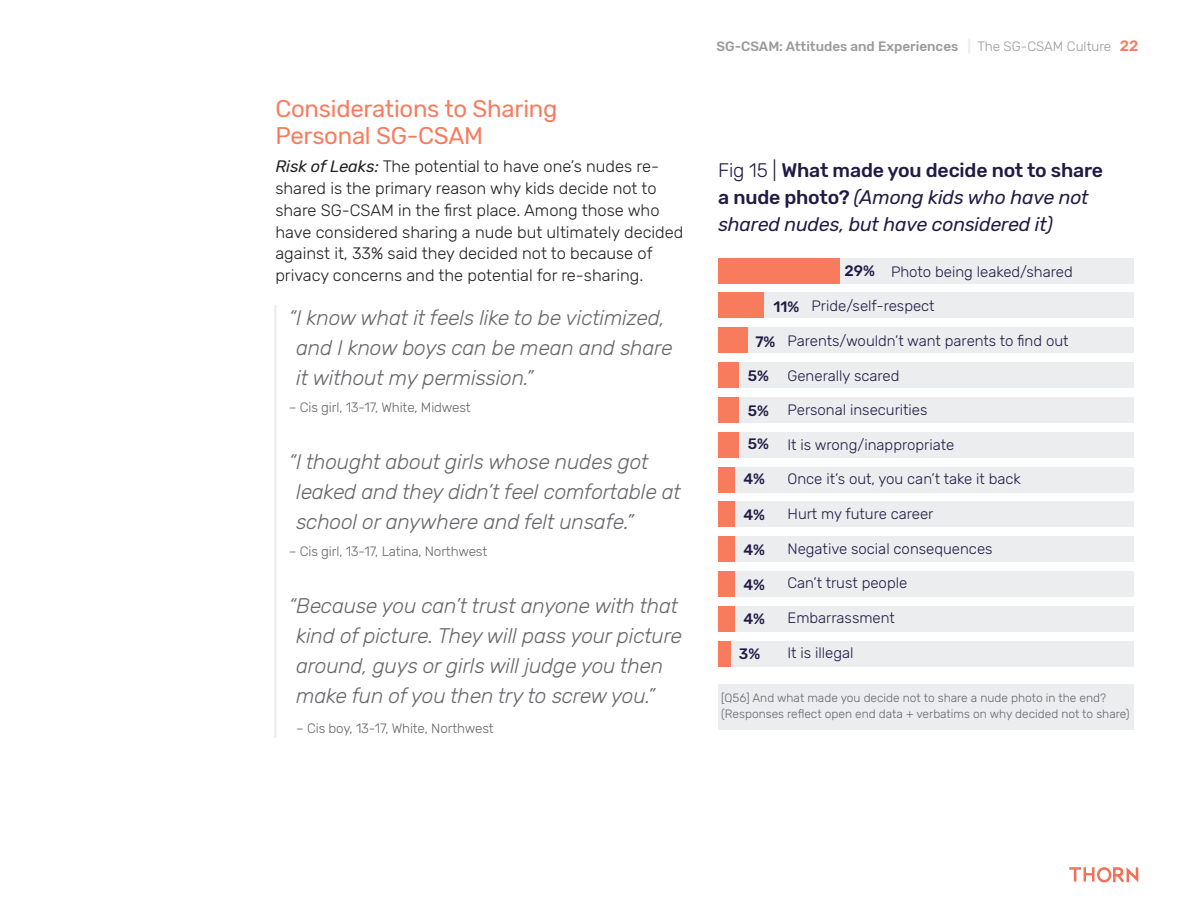
<style>
.page{position:relative;width:1188px;height:918px;background:#fff}
.page>*{position:absolute;margin:0;border:0;box-sizing:border-box;transform-origin:0 0}
.H3___Subheaders_SPAN{font:24px/27px "Rubik";letter-spacing:-.01em;color:#f87b5e}
.t1{font:italic 300 21px/30px "Rubik";letter-spacing:-.01em;color:#66666c}
.H4__no_stroke{font:italic 19.5px/27px "Rubik";letter-spacing:-.01em;color:#221a45}
.Body{font:300 16.5px/21.8px "Rubik";color:#231f20}
.t2{font:500 15.15px/33.2px "Rubik";color:#221a45}
.STAT___Small_copy{font:300 15px "Rubik";color:#221a45}
.t3{font:300 13.5px "Rubik";letter-spacing:-.01em;color:#66666c}
.t4{font:500 13.5px "Rubik";color:#99999d}
.footnote__at_bottom{font:300 12px/16.5px "Rubik";color:#66666c}
.s1{font-weight:400;font-style:italic}
.s2{font-weight:700;color:#ecedef}
.s3{font-weight:300}
.s4{font-size:15px;color:#f87b5e}
.s5{font-weight:300;font-style:normal}
.s6{font-weight:500;font-style:normal}
</style>
<div class="page">
<svg style="left:1069px;top:867px;width:69px;height:15px"></svg>
<hr style="left:274px;top:305px;width:3px;height:433px;background:#ecedef">
<div style="left:839px;top:258px;width:295px;height:25px;background:#ecedef"></div>
<div style="left:764px;top:293px;width:370px;height:25px;background:#ecedef"></div>
<div style="left:747px;top:328px;width:387px;height:25px;background:#ecedef"></div>
<div style="left:739px;top:363px;width:395px;height:25px;background:#ecedef"></div>
<div style="left:739px;top:397px;width:395px;height:26px;background:#ecedef"></div>
<div style="left:739px;top:432px;width:395px;height:25px;background:#ecedef"></div>
<div style="left:735px;top:467px;width:399px;height:25px;background:#ecedef"></div>
<div style="left:735px;top:502px;width:399px;height:25px;background:#ecedef"></div>
<div style="left:735px;top:537px;width:399px;height:25px;background:#ecedef"></div>
<div style="left:735px;top:572px;width:399px;height:25px;background:#ecedef"></div>
<div style="left:735px;top:606px;width:399px;height:26px;background:#ecedef"></div>
<div style="left:731px;top:641px;width:403px;height:25px;background:#ecedef"></div>
<div style="left:718px;top:258px;width:121px;height:25px;background:#f87b5e"></div>
<div style="left:718px;top:293px;width:46px;height:25px;background:#f87b5e"></div>
<div style="left:718px;top:328px;width:29px;height:25px;background:#f87b5e"></div>
<div style="left:718px;top:363px;width:21px;height:25px;background:#f87b5e"></div>
<div style="left:718px;top:397px;width:21px;height:26px;background:#f87b5e"></div>
<div style="left:718px;top:432px;width:21px;height:25px;background:#f87b5e"></div>
<div style="left:718px;top:467px;width:17px;height:25px;background:#f87b5e"></div>
<div style="left:718px;top:502px;width:17px;height:25px;background:#f87b5e"></div>
<div style="left:718px;top:537px;width:17px;height:25px;background:#f87b5e"></div>
<div style="left:718px;top:572px;width:17px;height:25px;background:#f87b5e"></div>
<div style="left:718px;top:606px;width:17px;height:26px;background:#f87b5e"></div>
<div style="left:718px;top:641px;width:13px;height:25px;background:#f87b5e"></div>
<div style="left:718px;top:684px;width:416px;height:46px;background:#ecedef"></div>
<p class="H3___Subheaders_SPAN" style="left:275px;top:96px;width:283px">Considerations to Sharing<br>Personal SG-CSAM</p>
<p class="Body" style="left:275px;top:156px;width:409px"><span class="s1">Risk of Leaks:</span> The potential to have one’s nudes re&shy;shared is the primary reason why kids decide not to share SG-CSAM in the first place. Among those who have considered sharing a nude but ultimately decided against it, 33% said they decided not to because of privacy concerns and the potential for re-sharing.</p>
<p class="t1" style="left:296px;top:303px;width:378px;text-indent:-7px">“I know what it feels like to be victimized, and I know boys can be mean and share it without my permission.”</p>
<p class="t3" style="left:289px;top:399px;width:183px">– Cis girl, 13-17, White, Midwest</p>
<p class="t1" style="left:296px;top:447px;width:386px;text-indent:-7px">“I thought about girls whose nudes got leaked and they didn’t feel comfortable at school or anywhere and felt unsafe.”</p>
<p class="t3" style="left:289px;top:544px;width:200px">– Cis girl, 13-17, Latina, Northwest</p>
<p class="t1" style="left:296px;top:591px;width:387px;text-indent:-7px">“Because you can’t trust anyone with that kind of picture. They will pass your picture around, guys or girls will judge you then make fun of you then try to screw you.”</p>
<p class="t3" style="left:296px;top:721px;width:199px">– Cis boy, 13-17, White, Northwest</p>
<p class="t4" style="left:717px;top:38px;width:423px">SG-CSAM: Attitudes and Experiences <span class="s2">|</span> <span class="s3">The SG-CSAM Culture</span> <span class="s4">22</span></p>
<p class="H4__no_stroke" style="left:718px;top:158px;width:387px"><span class="s5">Fig 15 |</span> <span class="s6">What made you decide not to share a nude photo?</span> (Among kids who have not shared nudes, but have considered it)</p>
<p class="STAT___Small_copy" style="left:891px;top:263px;width:183px">Photo being leaked/shared</p>
<p class="STAT___Small_copy" style="left:812px;top:298px;width:125px">Pride/self-respect</p>
<p class="STAT___Small_copy" style="left:788px;top:332px;width:283px">Parents/wouldn’t want parents to find out</p>
<p class="STAT___Small_copy" style="left:788px;top:367px;width:113px">Generally scared</p>
<p class="STAT___Small_copy" style="left:788px;top:402px;width:142px">Personal insecurities</p>
<p class="STAT___Small_copy" style="left:788px;top:436px;width:168px">It is wrong/inappropriate</p>
<p class="STAT___Small_copy" style="left:788px;top:471px;width:235px">Once it’s out, you can’t take it back</p>
<p class="STAT___Small_copy" style="left:788px;top:506px;width:147px">Hurt my future career</p>
<p class="STAT___Small_copy" style="left:788px;top:540px;width:207px">Negative social consequences</p>
<p class="STAT___Small_copy" style="left:788px;top:575px;width:121px">Can’t trust people</p>
<p class="STAT___Small_copy" style="left:788px;top:609px;width:109px">Embarrassment</p>
<p class="STAT___Small_copy" style="left:788px;top:644px;width:68px">It is illegal</p>
<p class="t2" style="left:844px;top:255px;width:32px">29%</p>
<p class="t2" style="left:774px;top:291px;width:27px">11%</p>
<p class="t2" style="left:755px;top:325px;width:22px">7%</p>
<p class="t2" style="left:748px;top:360px;width:23px">5%</p>
<p class="t2" style="left:748px;top:395px;width:23px">5%<br>5%</p>
<p class="t2" style="left:743px;top:463px;width:23px">4%</p>
<p class="t2" style="left:743px;top:499px;width:23px">4%</p>
<p class="t2" style="left:743px;top:533px;width:23px">4%</p>
<p class="t2" style="left:743px;top:568px;width:23px">4%</p>
<p class="t2" style="left:743px;top:603px;width:23px">4%</p>
<p class="t2" style="left:739px;top:637px;width:23px">3%</p>
<p class="footnote__at_bottom" style="left:721px;top:690px;width:410px">[Q56] And what made you decide not to share a nude photo in the end? (Responses reflect open end data + verbatims on why decided not to share)</p>
</div>
